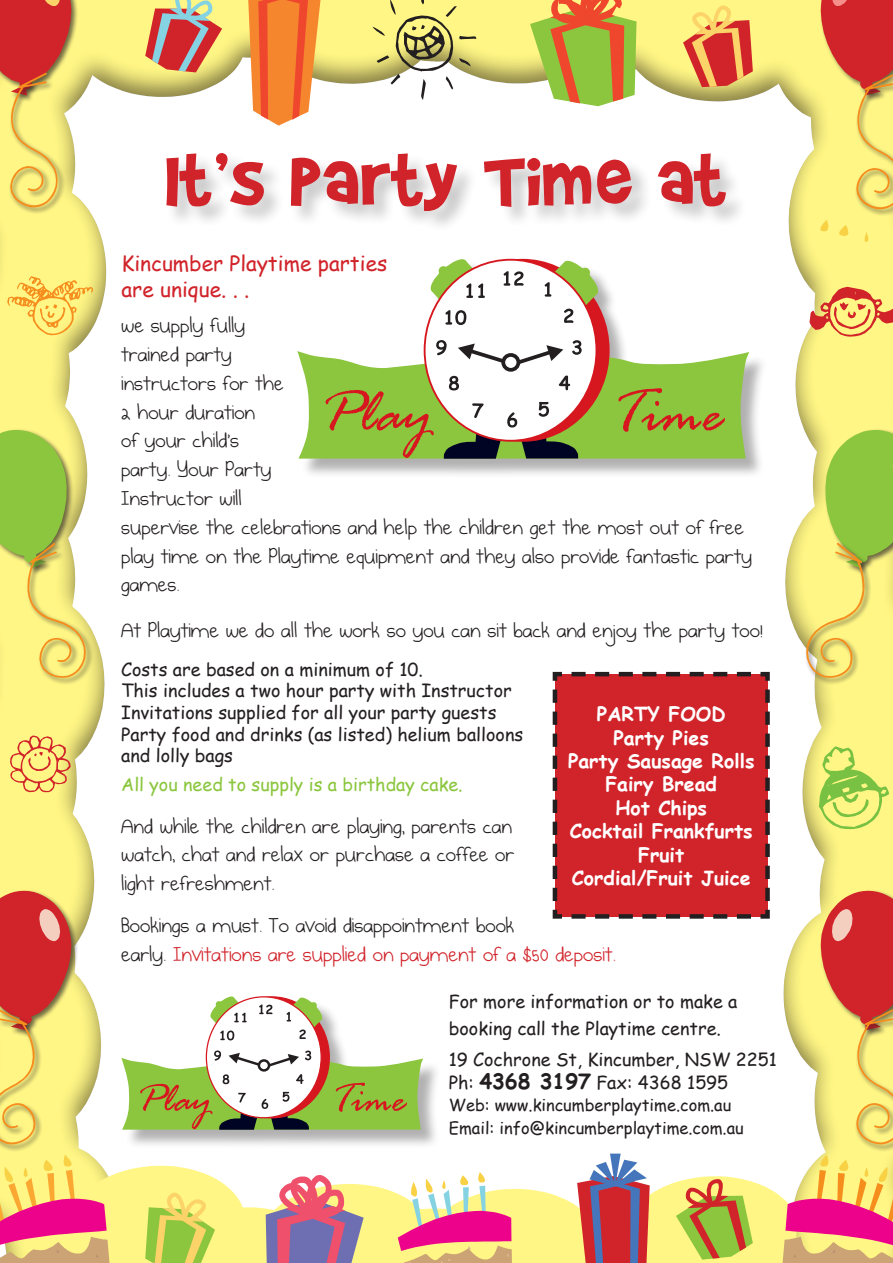
<style>
.page{position:relative;width:893px;height:1263px;background:#fff}
.page>*{position:absolute;margin:0;border:0;box-sizing:border-box;transform-origin:0 0}
.t1{font:105px "Sloneczko";color:#79c142}
.t2{font:97.5px "Sloneczko";color:#231f20}
.t3{font:82.5px "Brady Bunch Remastered";letter-spacing:.02em;color:#d1232a}
.t4{font:79.5px "Sloneczko";color:#f68e1e}
.t5{font:72px "Sloneczko";color:#d1232a}
.t6{font:63px "Sloneczko";color:#d1232a}
.t7{font:24px/28.8px "Burst My Bubble";color:#231f20}
.t8{font:21px/25.2px "Comic Sans MS";color:#d1232a}
.t9{font:700 19.5px/23.4px "Comic Sans MS";color:#fff;text-align:center}
.t10{font:18px/21.6px "Comic Sans MS";color:#231f20}
.t11{font:18px "Comic Sans MS";color:#8bc63e}
.t12{font:16.5px/22.5px "Comic Sans MS";color:#231f20}
.s1{color:#d1232a}
.s2{font-weight:700;font-size:21px}
</style>
<div class="page">
<div style="left:0;top:0;width:893px;height:1263px;background:#231f20;opacity:.55"></div>
<svg style="left:110px;top:1166px;width:673px;height:97px;fill:#fff685"></svg>
<svg style="left:266px;top:1175px;width:98px;height:88px;background:#c18b9e"></svg>
<svg style="left:145px;top:1193px;width:70px;height:70px;background:#cad75e"></svg>
<svg style="left:577px;top:1153px;width:73px;height:110px"></svg>
<svg style="left:0;top:1155px;width:110px;height:108px;background:#f1a181"></svg>
<div style="left:0;top:889px;width:79px;height:148px;background:#231f20;opacity:.65"></div>
<div style="left:0;top:1008px;width:43px;height:143px;background:#231f20;opacity:.65"></div>
<svg style="left:0;top:891px;width:71px;height:253px;background:#e5975c"></svg>
<svg style="left:676px;top:1179px;width:77px;height:81px;background:#c7b555"></svg>
<div style="left:0;top:0;width:79px;height:103px;background:#231f20;opacity:.65"></div>
<div style="left:9px;top:71px;width:56px;height:143px;background:#231f20;opacity:.65"></div>
<svg style="left:0;top:0;width:71px;height:207px;background:#e4a05d"></svg>
<div style="left:26px;top:541px;width:67px;height:144px;background:#231f20;opacity:.65"></div>
<svg style="left:0;top:430px;width:86px;height:248px;background:#cdd96c"></svg>
<svg style="left:398px;top:1172px;width:114px;height:91px"></svg>
<svg style="left:530px;top:0;width:106px;height:106px;background:#beac52"></svg>
<svg style="left:683px;top:5px;width:70px;height:82px;background:#e89055"></svg>
<svg style="left:248px;top:0;width:72px;height:126px;background:#f48c4c"></svg>
<svg style="left:145px;top:0;width:77px;height:72px;background:#cd8e70"></svg>
<svg style="left:783px;top:1155px;width:110px;height:108px;background:#f1a087"></svg>
<div style="left:819px;top:889px;width:74px;height:148px;background:#231f20;opacity:.65"></div>
<div style="left:855px;top:1008px;width:38px;height:143px;background:#231f20;opacity:.65"></div>
<svg style="left:821px;top:891px;width:72px;height:253px;background:#e69a5d"></svg>
<svg style="left:864px;top:232px;width:4px;height:10px"></svg>
<svg style="left:839px;top:225px;width:9px;height:11px"></svg>
<svg style="left:820px;top:220px;width:8px;height:11px"></svg>
<div style="left:819px;top:0;width:74px;height:103px;background:#231f20;opacity:.65"></div>
<div style="left:855px;top:73px;width:38px;height:143px;background:#231f20;opacity:.65"></div>
<svg style="left:821px;top:0;width:72px;height:209px;background:#eaa761"></svg>
<div style="left:804px;top:541px;width:68px;height:144px;background:#231f20;opacity:.65"></div>
<svg style="left:806px;top:430px;width:87px;height:248px;background:#d0dc6a"></svg>
<div style="left:298px;top:260px;width:468px;height:218px;background:#231f20;opacity:.35"></div>
<svg style="left:297px;top:351px;width:452px;height:108px;fill:#8bc63e"></svg>
<svg style="left:618px;top:388px;width:107px;height:44px;background:#99a337"></svg>
<svg style="left:326px;top:390px;width:108px;height:68px;background:#98a638"></svg>
<div style="left:437px;top:260px;width:172px;height:181px;background:#d7171f;border-radius:50%"></div>
<div style="left:425px;top:260px;width:171px;height:181px;background:#fff;border-radius:50%"></div>
<svg style="left:504px;top:271px;width:20px;height:15px"></svg>
<svg style="left:545px;top:259px;width:55px;height:64px"></svg>
<svg style="left:572px;top:340px;width:10px;height:15px"></svg>
<svg style="left:559px;top:375px;width:11px;height:15px"></svg>
<svg style="left:444px;top:402px;width:134px;height:57px"></svg>
<svg style="left:449px;top:376px;width:10px;height:14px"></svg>
<svg style="left:436px;top:340px;width:11px;height:15px"></svg>
<svg style="left:428px;top:257px;width:57px;height:68px"></svg>
<div style="left:501px;top:353px;width:19px;height:19px;border:4px solid #231f20;border-radius:50%"></div>
<svg style="left:458px;top:343px;width:50px;height:23px"></svg>
<svg style="left:514px;top:345px;width:49px;height:22px"></svg>
<div style="left:123px;top:997px;width:318px;height:152px;background:#231f20;opacity:.35"></div>
<div style="left:206px;top:997px;width:115px;height:121px;background:#fff;border-radius:50%"></div>
<svg style="left:259px;top:1004px;width:13px;height:10px"></svg>
<svg style="left:287px;top:996px;width:37px;height:43px"></svg>
<svg style="left:209px;top:995px;width:38px;height:45px"></svg>
<svg style="left:121px;top:1050px;width:302px;height:80px"></svg>
<svg style="left:550px;top:670px;width:222px;height:251px;background:#cb2e34"></svg>
<h2 class="t2" style="left:372px;top:-10px;width:114px">Z</h2>
<h3 class="t3" style="left:166px;top:137px;width:563px">It’s Party Time at</h3>
<p class="t8" style="left:122px;top:250px;width:267px">Kincumber Playtime parties are unique. . .</p>
<h3 class="t4" style="left:4px;top:262px;width:89px">Q</h3>
<h3 class="t5" style="left:807px;top:273px;width:100px">M</h3>
<p class="t7" style="left:121px;top:314px;width:632px">we supply fully<br>trained party<br>instructors for the<br>2 hour duration<br>of your child’s<br>party. Your Party<br>Instructor will<br>supervise the celebrations and help the children get the most out of free play time on the Playtime equipment and they also provide fantastic party games.</p>
<p class="t7" style="left:121px;top:619px;width:643px">At Playtime we do all the work so you can sit back and enjoy the party too!</p>
<p class="t10" style="left:121px;top:658px;width:404px">Costs are based on a minimum of 10.<br>This includes a two hour party with Instructor Invitations supplied for all your party guests Party food and drinks (as listed) helium balloons and lolly bags</p>
<p class="t11" style="left:121px;top:771px;width:343px">All you need to supply is a birthday cake.</p>
<p class="t7" style="left:121px;top:815px;width:395px;text-align:justify">And while the children are playing, parents can watch, chat and relax or purchase a coffee or light refreshment.</p>
<p class="t7" style="left:121px;top:914px;width:496px">Bookings a must. To avoid disappointment book<br>early. <span class="s1">Invitations are supplied on payment of a $50 deposit.</span></p>
<p class="t9" style="left:568px;top:701px;width:188px">PARTY FOOD<br>Party Pies<br>Party Sausage Rolls<br>Fairy Bread<br>Hot Chips<br>Cocktail Frankfurts<br>Fruit<br>Cordial/Fruit Juice</p>
<h3 class="t6" style="left:10px;top:734px;width:67px">G</h3>
<h1 class="t1" style="left:815px;top:732px;width:82px">Y</h1>
<p class="t10" style="left:449px;top:988px;width:290px;line-height:27px">For more information or to make a booking call the Playtime centre.</p>
<p class="t10" style="left:449px;top:1048px;width:330px;line-height:22.5px">19 Cochrone St, Kincumber, NSW 2251<br>Ph: <span class="s2">4368 3197</span> Fax: 4368 1595</p>
<p class="t12" style="left:449px;top:1094px;width:296px">Web: www.kincumberplaytime.com.au<br>Email: info@kincumberplaytime.com.au</p>
</div>
